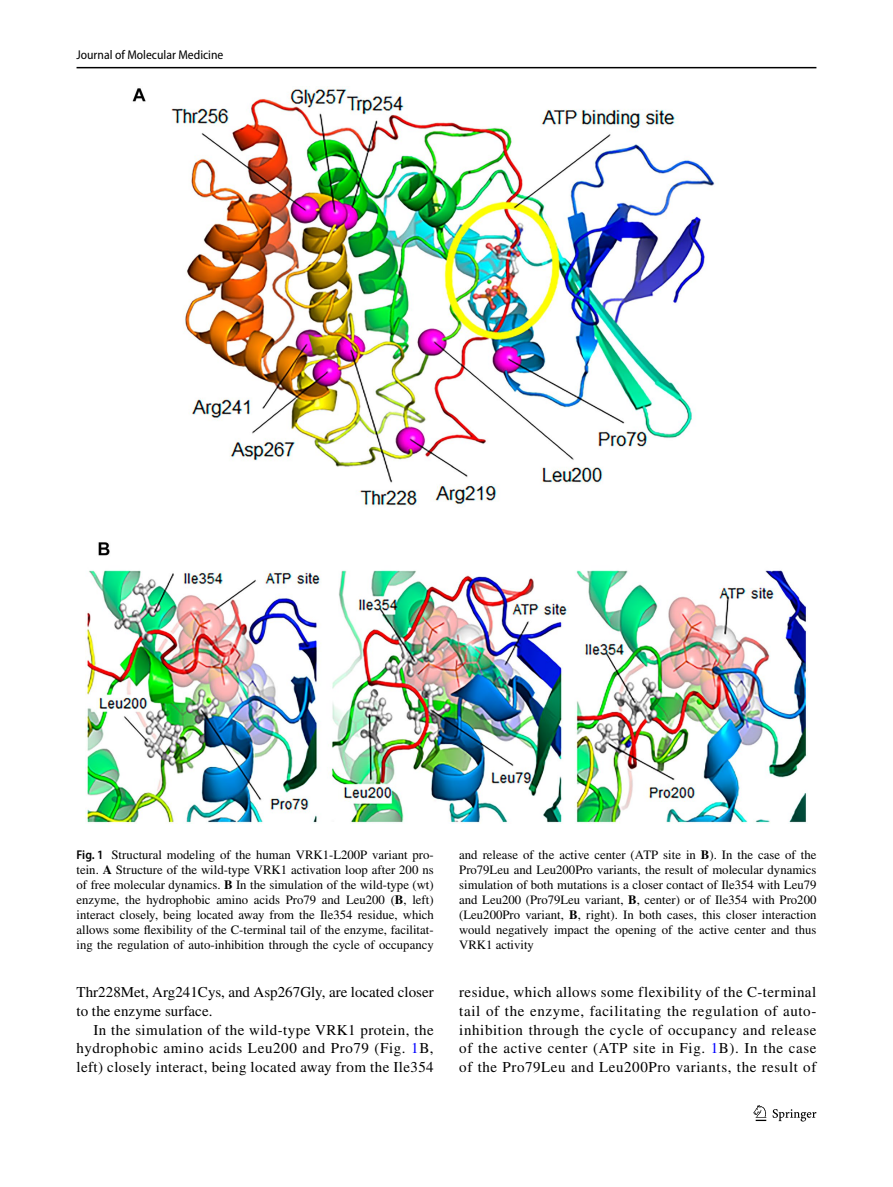
<style>
.page{position:relative;width:893px;height:1187px;background:#fff}
.page>*{position:absolute;margin:0;border:0;box-sizing:border-box;transform-origin:0 0}
.t1{font:15px/18.8px "STIX";letter-spacing:.025em;color:#000;text-align:justify}
.t2{font:15px/18.8px "STIX";color:#000}
.t3{font:12.75px/15px "STIX";color:#000;text-align:justify}
.t4{font:semi-condensed 12.75px "Myriad Pro";color:#000}
.s1{font-family:"Myriad Pro";font-weight:600;font-stretch:semi-condensed}
.s2{font-weight:700}
.s3{color:#00f}
</style>
<div class="page">
<hr style="left:77px;top:67px;width:739px;height:1px;background:#000">
<svg style="left:753px;top:1105px;width:13px;height:15px"></svg>
<svg style="left:773px;top:1109px;width:43px;height:12px"></svg>
<img style="left:85px;top:87px;width:723px;height:736px">
<p class="t4" style="left:77px;top:48px;width:148px">Journal of Molecular Medicine</p>
<p class="t3" style="left:77px;top:847px;width:359px"><span class="s1">Fig. 1</span> Structural modeling of the human VRK1-L200P variant pro&shy;tein. <span class="s2">A</span> Structure of the wild-type VRK1 activation loop after 200 ns of free molecular dynamics. <span class="s2">B</span> In the simulation of the wild-type (wt) enzyme, the hydrophobic amino acids Pro79 and Leu200 (<span class="s2">B</span>, left) interact closely, being located away from the Ile354 residue, which allows some flexibility of the C-terminal tail of the enzyme, facilitat&shy;ing the regulation of auto-inhibition through the cycle of occupancy</p>
<p class="t3" style="left:459px;top:847px;width:359px">and release of the active center (ATP site in <span class="s2">B</span>). In the case of the Pro79Leu and Leu200Pro variants, the result of molecular dynamics simulation of both mutations is a closer contact of Ile354 with Leu79 and Leu200 (Pro79Leu variant, <span class="s2">B</span>, center) or of Ile354 with Pro200 (Leu200Pro variant, <span class="s2">B</span>, right). In both cases, this closer interaction would negatively impact the opening of the active center and thus VRK1 activity</p>
<p class="t2" style="left:77px;top:983px;width:359px">Thr228Met, Arg241Cys, and Asp267Gly, are located closer to the enzyme surface.</p>
<p class="t1" style="left:77px;top:1021px;width:359px;text-indent:17px">In the simulation of the wild-type VRK1 protein, the hydrophobic amino acids Leu200 and Pro79 (Fig. <span class="s3">1</span>B, left) closely interact, being located away from the Ile354</p>
<p class="t1" style="left:459px;top:983px;width:359px">residue, which allows some flexibility of the C-terminal tail of the enzyme, facilitating the regulation of auto&shy;inhibition through the cycle of occupancy and release of the active center (ATP site in Fig. <span class="s3">1</span>B). In the case of the Pro79Leu and Leu200Pro variants, the result of</p>
</div>
